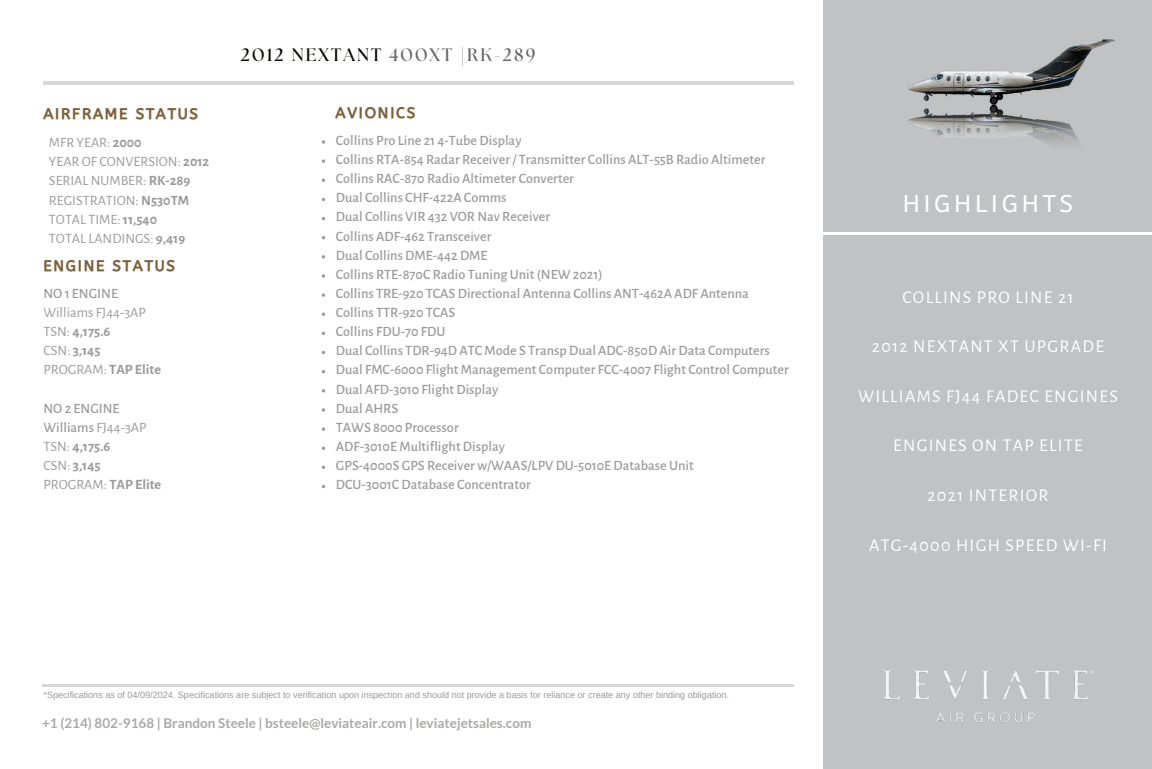
<style>
.page{position:relative;width:1152px;height:769px;background:#fff}
.page>*{position:absolute;margin:0;border:0;box-sizing:border-box;transform-origin:0 0}
.t1{font:24px "A Bee Zee";letter-spacing:.16em;color:#fff}
.t2{font:18px "Alegreya Sans";letter-spacing:.07em;color:#fff}
.t3{font:700 18px "The Seasons";letter-spacing:.12em;color:#686665}
.t4{font:15px "CA Generated";letter-spacing:.12em;color:#7e6139}
.t5{font:500 14.25px/19.2px "Alegreya Sans";color:#9c9b9a}
.t6{font:14.25px/19.2px "Alegreya Sans";color:#9c9b9a}
.t7{font:700 13.5px "Lato";color:#aba9a7}
.t8{font:9px "Arimo";color:#9c9b9a}
.s1{font-weight:700}
.s2{font-weight:500}
.s3{color:#080704}
</style>
<div class="page">
<div style="left:823px;top:0;width:329px;height:768px;background:#c0c2c3"></div>
<hr style="left:44px;top:82px;width:750px;height:2px;background:#d7d8d9">
<hr style="left:42px;top:684px;width:752px;height:2px;background:#d7d8d9">
<svg style="left:322px;top:140px;width:3px;height:4px"></svg>
<svg style="left:322px;top:159px;width:3px;height:4px"></svg>
<svg style="left:322px;top:178px;width:3px;height:4px"></svg>
<svg style="left:322px;top:293px;width:3px;height:4px"></svg>
<svg style="left:322px;top:312px;width:3px;height:4px"></svg>
<svg style="left:322px;top:446px;width:3px;height:4px"></svg>
<hr style="left:755px;top:233px;width:397px;height:1px;background:#fff">
<img style="left:883px;top:670px;width:211px;height:53px">
<img style="left:908px;top:39px;width:207px;height:105px">
<p class="t4" style="left:44px;top:105px;width:156px">AIRFRAME STATUS</p>
<p class="t6" style="left:49px;top:132px;width:162px">MFR YEAR: <span class="s1">2000<br></span>YEAR OF CONVERSION: <span class="s1">2012<br></span>SERIAL NUMBER: <span class="s1">RK-289<br></span>REGISTRATION: <span class="s1">N530TM<br></span>TOTAL TIME: <span class="s1">11,540<br></span>TOTAL LANDINGS: <span class="s1">9,419</span></p>
<p class="t4" style="left:44px;top:257px;width:133px">ENGINE STATUS</p>
<p class="t5" style="left:43px;top:283px;width:76px">NO 1 ENGINE</p>
<p class="t6" style="left:43px;top:302px;width:119px">Williams FJ44-3AP<br>TSN: <span class="s1">4,175.6<br></span>CSN: <span class="s1">3,145<br></span>PROGRAM: <span class="s1">TAP Elite</span></p>
<p class="t6" style="left:43px;top:398px;width:119px"><span class="s2">NO 2 ENGINE<br>Williams</span> FJ44-3AP<br>TSN: <span class="s1">4,175.6<br></span>CSN: <span class="s1">3,145<br></span>PROGRAM: <span class="s1">TAP Elite</span></p>
<p class="t3" style="left:241px;top:43px;width:296px"><span class="s3">2012 NEXTANT</span> 400XT |RK-289</p>
<p class="t4" style="left:336px;top:104px;width:81px">AVIONICS</p>
<p class="t5" style="left:336px;top:130px;width:454px">Collins Pro Line 21 4-Tube Display<br>Collins RTA-854 Radar Receiver / Transmitter Collins ALT-55B Radio Altimeter Collins RAC-870 Radio Altimeter Converter<br>Dual Collins CHF-422A Comms<br>Dual Collins VIR 432 VOR Nav Receiver<br>Collins ADF-462 Transceiver<br>Dual Collins DME-442 DME<br>Collins RTE-870C Radio Tuning Unit (NEW 2021)<br>Collins TRE-920 TCAS Directional Antenna Collins ANT-462A ADF Antenna Collins TTR-920 TCAS<br>Collins FDU-70 FDU<br>Dual Collins TDR-94D ATC Mode S Transp Dual ADC-850D Air Data Computers Dual FMC-6000 Flight Management Computer FCC-4007 Flight Control Computer Dual AFD-3010 Flight Display<br>Dual AHRS<br>TAWS 8000 Processor<br>ADF-3010E Multiflight Display<br>GPS-4000S GPS Receiver w/WAAS/LPV DU-5010E Database Unit<br>DCU-3001C Database Concentrator</p>
<p class="t8" style="left:44px;top:689px;width:687px">*Specifications as of 04/09/2024. Specifications are subject to verification upon inspection and should not provide a basis for reliance or create any other binding obligation.</p>
<p class="t7" style="left:42px;top:715px;width:491px">+1 (214) 802-9168 | Brandon Steele | bsteele@leviateair.com | leviatejetsales.com</p>
<h1 class="t1" style="left:903px;top:189px;width:172px">HIGHLIGHTS</h1>
<p class="t2" style="left:902px;top:284px;width:173px">COLLINS PRO LINE 21</p>
<p class="t2" style="left:872px;top:334px;width:234px">2012 NEXTANT XT UPGRADE</p>
<p class="t2" style="left:858px;top:383px;width:261px">WILLIAMS FJ44 FADEC ENGINES</p>
<p class="t2" style="left:893px;top:433px;width:191px">ENGINES ON TAP ELITE</p>
<p class="t2" style="left:928px;top:482px;width:122px">2021 INTERIOR</p>
<p class="t2" style="left:869px;top:532px;width:239px">ATG-4000 HIGH SPEED WI-FI</p>
</div>
